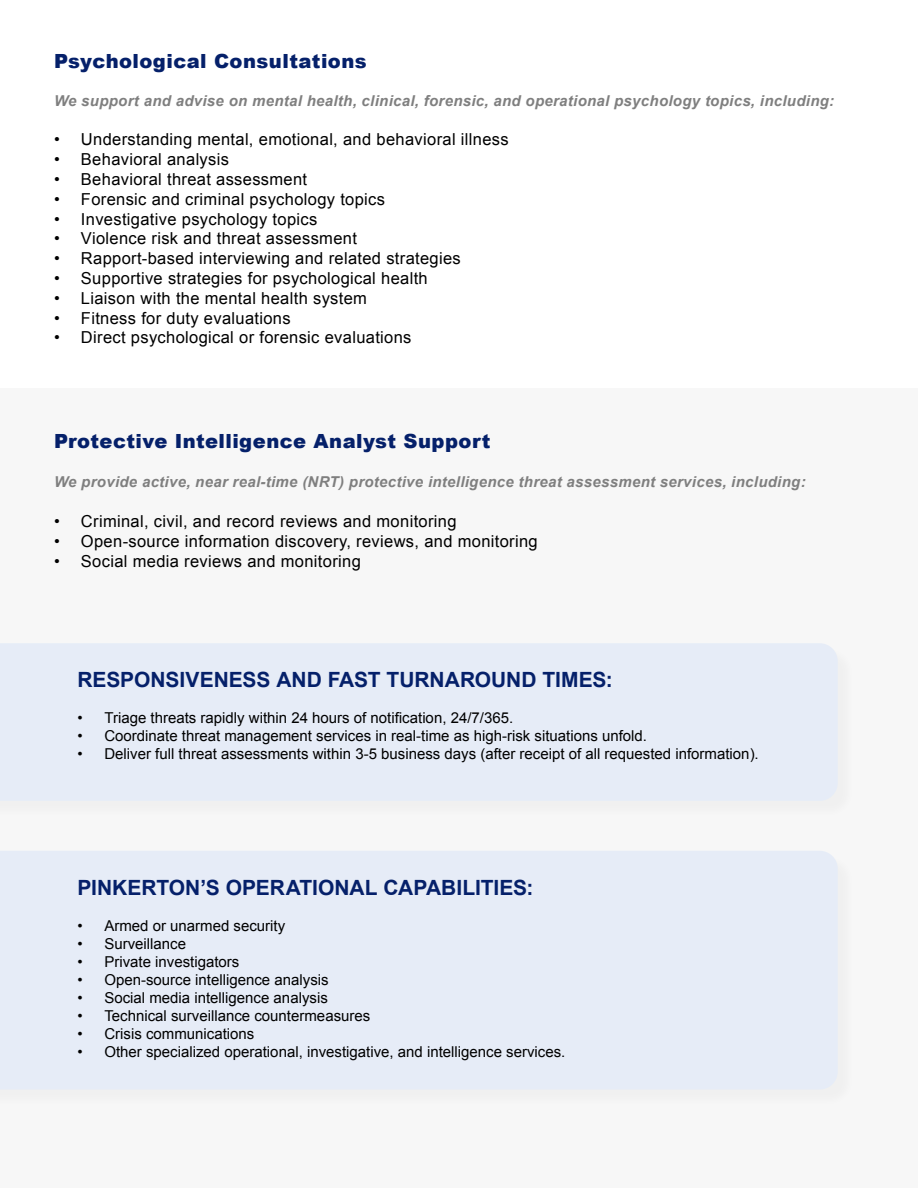
<style>
.page{position:relative;width:918px;height:1188px;background:#fff}
.page>*{position:absolute;margin:0;border:0;box-sizing:border-box;transform-origin:0 0}
.t1{font:700 21px "Arial";color:#05206a}
.t2{font:900 19.5px "Arial";letter-spacing:.025em;color:#05206a}
.t3{font:16.5px "Arial";letter-spacing:.02em;color:#000}
.t4{font:15px "Arial";color:#000}
.t5{font:italic 700 15px "Arial";letter-spacing:.02em;color:#7f7f7f}
</style>
<div class="page">
<div style="left:0;top:389px;width:918px;height:799px;background:#f7f7f7"></div>
<div style="left:0;top:646px;width:856px;height:173px;background:#f2f2f2"></div>
<div style="left:0;top:643px;width:837px;height:158px;background:#e6ecf7"></div>
<div style="left:0;top:854px;width:856px;height:254px;background:#f2f2f3"></div>
<div style="left:0;top:851px;width:837px;height:238px;background:#e6ecf7"></div>
<p class="t2" style="left:54px;top:47px;width:314px">Psychological Consultations</p>
<p class="t5" style="left:54px;top:91px;width:782px">We support and advise on mental health, clinical, forensic, and operational psychology topics, including:</p>
<p class="t3" style="left:54px;top:129px;width:456px">• Understanding mental, emotional, and behavioral illness</p>
<p class="t3" style="left:54px;top:149px;width:177px">• Behavioral analysis</p>
<p class="t3" style="left:54px;top:168px;width:255px">• Behavioral threat assessment</p>
<p class="t3" style="left:54px;top:188px;width:333px">• Forensic and criminal psychology topics</p>
<p class="t3" style="left:54px;top:208px;width:265px">• Investigative psychology topics</p>
<p class="t3" style="left:54px;top:228px;width:304px">• Violence risk and threat assessment</p>
<p class="t3" style="left:54px;top:248px;width:408px">• Rapport-based interviewing and related strategies</p>
<p class="t3" style="left:54px;top:267px;width:375px">• Supportive strategies for psychological health</p>
<p class="t3" style="left:54px;top:287px;width:315px">• Liaison with the mental health system</p>
<p class="t3" style="left:54px;top:307px;width:238px">• Fitness for duty evaluations</p>
<p class="t3" style="left:54px;top:327px;width:359px">• Direct psychological or forensic evaluations</p>
<p class="t2" style="left:54px;top:427px;width:438px">Protective Intelligence Analyst Support</p>
<p class="t5" style="left:54px;top:472px;width:753px">We provide active, near real-time (NRT) protective intelligence threat assessment services, including:</p>
<p class="t3" style="left:54px;top:510px;width:404px">• Criminal, civil, and record reviews and monitoring</p>
<p class="t3" style="left:54px;top:530px;width:485px">• Open-source information discovery, reviews, and monitoring</p>
<p class="t3" style="left:54px;top:550px;width:308px">• Social media reviews and monitoring</p>
<p class="t1" style="left:77px;top:666px;width:537px">RESPONSIVENESS AND FAST TURNAROUND TIMES:</p>
<p class="t4" style="left:77px;top:708px;width:437px">• Triage threats rapidly within 24 hours of notification, 24/7/365.</p>
<p class="t4" style="left:77px;top:726px;width:571px">• Coordinate threat management services in real-time as high-risk situations unfold.</p>
<p class="t4" style="left:77px;top:744px;width:683px">• Deliver full threat assessments within 3-5 business days (after receipt of all requested information).</p>
<p class="t1" style="left:77px;top:874px;width:458px">PINKERTON’S OPERATIONAL CAPABILITIES:</p>
<p class="t4" style="left:77px;top:916px;width:209px">• Armed or unarmed security</p>
<p class="t4" style="left:77px;top:934px;width:110px">• Surveillance</p>
<p class="t4" style="left:77px;top:952px;width:164px">• Private investigators</p>
<p class="t4" style="left:77px;top:970px;width:253px">• Open-source intelligence analysis</p>
<p class="t4" style="left:77px;top:988px;width:252px">• Social media intelligence analysis</p>
<p class="t4" style="left:77px;top:1006px;width:294px">• Technical surveillance countermeasures</p>
<p class="t4" style="left:77px;top:1024px;width:179px">• Crisis communications</p>
<p class="t4" style="left:77px;top:1042px;width:490px">• Other specialized operational, investigative, and intelligence services.</p>
</div>
